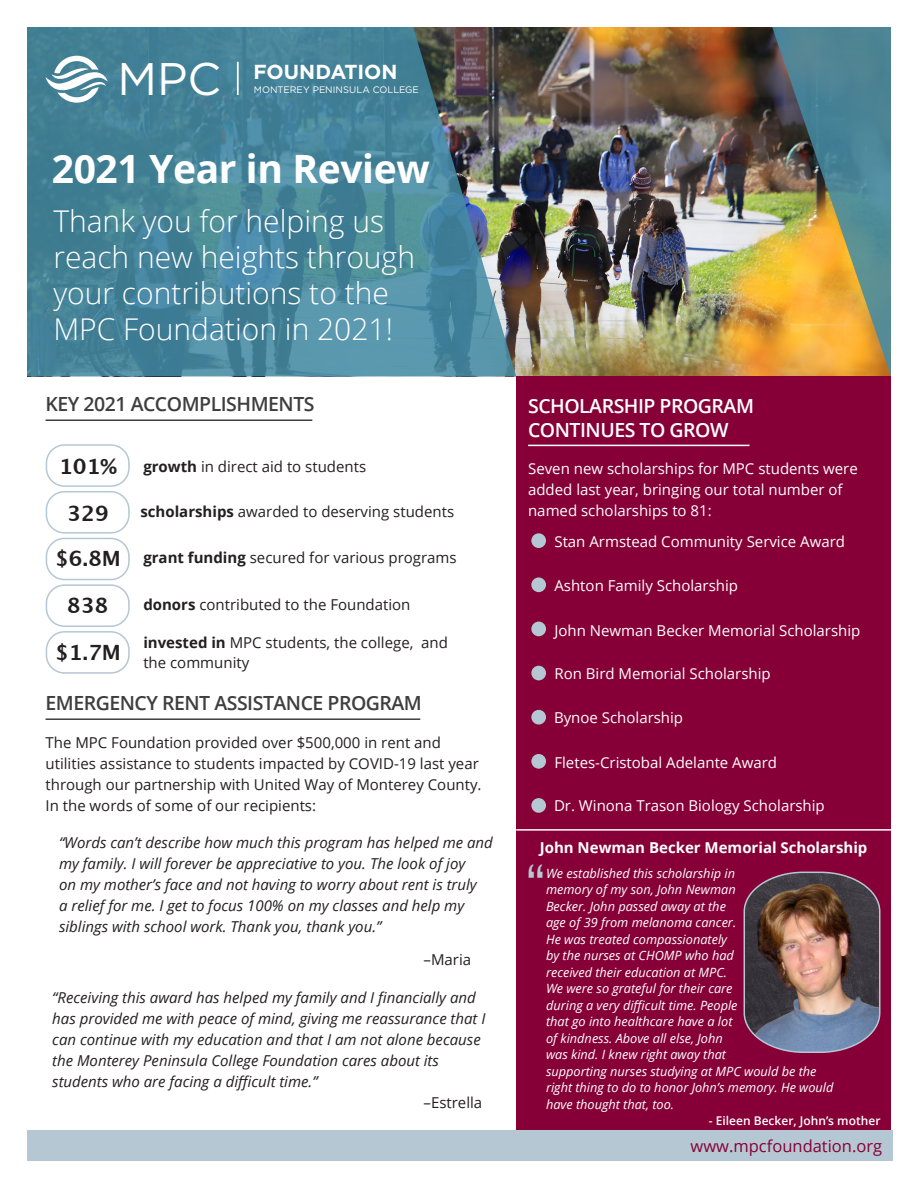
<style>
.page{position:relative;width:918px;height:1188px;background:#fff}
.page>*{position:absolute;margin:0;border:0;box-sizing:border-box;transform-origin:0 0}
.t1{font:48px "Lucida Grande";color:#b6c6d3}
.t2{font:45.6px "Gotham";color:#fff}
.t3{font:700 39px "Open Sans";letter-spacing:-.01em;color:#fff}
.t4{font:300 30px/36px "Open Sans";color:#fff}
.t5{font:700 21px "Lucida Grande";color:#231f20}
.t6{font:700 20.25px "Gotham";color:#fff}
.t7{font:600 19.5px "Open Sans";letter-spacing:-.025em;color:#3e3e3f}
.t8{font:600 19.5px "Open Sans";letter-spacing:-.025em;color:#fff}
.t9{font:16.5px "Open Sans";color:#860037}
.t10{font:italic 15px/21px "Open Sans";color:#231f20}
.t11{font:15px/21px "Open Sans";color:#231f20}
.t12{font:15px/21px "Open Sans";color:#fff}
.t13{font:700 15px "Open Sans";color:#fff}
.t14{font:italic 12.75px/16.5px "Open Sans";color:#fff}
.t15{font:600 12px "Open Sans";color:#fff}
.t16{font:9.45px "Gotham";letter-spacing:.005em;color:#fff}
.s1{font-weight:700}
</style>
<div class="page">
<img style="left:516px;top:27px;width:256px;height:349px">
<svg style="left:27px;top:27px;width:489px;height:349px;background:#4a8294"></svg>
<img style="left:772px;top:27px;width:119px;height:349px">
<svg style="left:46px;top:56px;width:62px;height:47px"></svg>
<hr style="left:237px;top:62px;width:2px;height:33px;background:#fff">
<hr style="left:46px;top:419px;width:266px;height:2px;background:#3e3e3f">
<div style="left:46px;top:491px;width:84px;height:43px;border:2px solid #b5c7d3;border-radius:18px"></div>
<div style="left:46px;top:538px;width:84px;height:42px;border:2px solid #b5c7d3;border-radius:18px"></div>
<div style="left:46px;top:584px;width:84px;height:43px;border:2px solid #b5c7d3;border-radius:18px"></div>
<div style="left:46px;top:631px;width:84px;height:43px;border:2px solid #b5c7d3;border-radius:18px"></div>
<div style="left:46px;top:444px;width:84px;height:43px;border:2px solid #b5c7d3;border-radius:18px"></div>
<hr style="left:46px;top:718px;width:374px;height:2px;background:#3e3e3f">
<div style="left:516px;top:376px;width:375px;height:758px;background:#860037"></div>
<hr style="left:528px;top:445px;width:222px;height:1px;background:#fff">
<div style="left:531px;top:533px;width:15px;height:15px;background:#b5c7d3;border-radius:50%"></div>
<div style="left:531px;top:798px;width:15px;height:15px;background:#b5c7d3;border-radius:50%"></div>
<div style="left:531px;top:577px;width:15px;height:15px;background:#b5c7d3;border-radius:50%"></div>
<div style="left:531px;top:666px;width:15px;height:14px;background:#b5c7d3;border-radius:50%"></div>
<div style="left:531px;top:622px;width:15px;height:14px;background:#b5c7d3;border-radius:50%"></div>
<div style="left:531px;top:710px;width:15px;height:15px;background:#b5c7d3;border-radius:50%"></div>
<div style="left:531px;top:754px;width:15px;height:15px;background:#b5c7d3;border-radius:50%"></div>
<hr style="left:516px;top:829px;width:392px;height:2px;background:#fff">
<div style="left:27px;top:1131px;width:865px;height:30px;background:#b5c7d3"></div>
<img style="left:743px;top:871px;width:138px;height:182px">
<p class="t2" style="left:117px;top:50px;width:106px">MPC</p>
<p class="t6" style="left:254px;top:58px;width:146px">FOUNDATION</p>
<p class="t16" style="left:254px;top:83px;width:167px">MONTEREY PENINSULA COLLEGE</p>
<p class="t3" style="left:52px;top:141px;width:379px">2021 Year in Review</p>
<p class="t4" style="left:53px;top:202px;width:332px">Thank you for helping us</p>
<p class="t4" style="left:53px;top:238px;width:363px">reach new heights through your contributions to the</p>
<p class="t4" style="left:53px;top:310px;width:341px">MPC Foundation in 2021!</p>
<p class="t7" style="left:46px;top:391px;width:271px">KEY 2021 ACCOMPLISHMENTS</p>
<p class="t5" style="left:59px;top:450px;width:60px">101%</p>
<p class="t5" style="left:67px;top:497px;width:43px">329</p>
<p class="t5" style="left:55px;top:541px;width:67px">$6.8M</p>
<p class="t5" style="left:67px;top:588px;width:43px">838</p>
<p class="t11" style="left:143px;top:455px;width:224px"><span class="s1">growth</span> in direct aid to students</p>
<p class="t11" style="left:140px;top:501px;width:315px"><span class="s1">scholarships</span> awarded to deserving students</p>
<p class="t11" style="left:143px;top:547px;width:315px"><span class="s1">grant funding</span> secured for various programs</p>
<p class="t11" style="left:143px;top:594px;width:269px"><span class="s1">donors</span> contributed to the Foundation</p>
<p class="t11" style="left:143px;top:632px;width:306px"><span class="s1">invested in</span> MPC students, the college, and</p>
<p class="t11" style="left:143px;top:651px;width:107px">the community</p>
<p class="t7" style="left:46px;top:690px;width:378px">EMERGENCY RENT ASSISTANCE PROGRAM</p>
<p class="t11" style="left:46px;top:731px;width:438px">The MPC Foundation provided over $500,000 in rent and utilities assistance to students impacted by COVID-19 last year through our partnership with United Way of Monterey County.</p>
<p class="t11" style="left:46px;top:794px;width:272px">In the words of some of our recipients:</p>
<p class="t10" style="left:59px;top:832px;width:435px">“Words can’t describe how much this program has helped me and my family. I will forever be appreciative to you. The look of joy<br>on my mother’s face and not having to worry about rent is truly<br>a relief for me. I get to focus 100% on my classes and help my siblings with school work. Thank you, thank you.”</p>
<p class="t11" style="left:424px;top:949px;width:49px">–Maria</p>
<p class="t10" style="left:52px;top:986px;width:435px">“Receiving this award has helped my family and I financially and has provided me with peace of mind, giving me reassurance that I can continue with my education and that I am not alone because the Monterey Peninsula College Foundation cares about its students who are facing a difficult time.”</p>
<p class="t11" style="left:424px;top:1091px;width:60px">–Estrella</p>
<p class="t5" style="left:55px;top:636px;width:67px">$1.7M</p>
<p class="t8" style="left:528px;top:392px;width:227px">SCHOLARSHIP PROGRAM</p>
<p class="t8" style="left:528px;top:416px;width:202px">CONTINUES TO GROW</p>
<p class="t12" style="left:528px;top:458px;width:331px">Seven new scholarships for MPC students were added last year, bringing our total number of named scholarships to 81:</p>
<p class="t12" style="left:554px;top:531px;width:292px">Stan Armstead Community Service Award</p>
<p class="t12" style="left:554px;top:574px;width:185px">Ashton Family Scholarship</p>
<p class="t12" style="left:554px;top:620px;width:307px">John Newman Becker Memorial Scholarship</p>
<p class="t12" style="left:554px;top:662px;width:218px">Ron Bird Memorial Scholarship</p>
<p class="t12" style="left:554px;top:707px;width:131px">Bynoe Scholarship</p>
<p class="t12" style="left:554px;top:751px;width:224px">Fletes-Cristobal Adelante Award</p>
<p class="t12" style="left:554px;top:795px;width:272px">Dr. Winona Trason Biology Scholarship</p>
<p class="t13" style="left:540px;top:837px;width:329px">John Newman Becker Memorial Scholarship</p>
<p class="t1" style="left:526px;top:857px;width:21px">“</p>
<p class="t14" style="left:546px;top:864px;width:272px">We established this scholarship in<br>memory of my son, John Newman<br>Becker. John passed away at the<br>age of 39 from melanoma cancer.<br>He was treated compassionately<br>by the nurses at CHOMP who had<br>received their education at MPC.<br>We were so grateful for their care<br>during a very difficult time. People<br>that go into healthcare have a lot<br>of kindness. Above all else, John<br>was kind. I knew right away that<br>supporting nurses studying at MPC would be the</p>
<p class="t14" style="left:546px;top:1079px;width:289px">right thing to do to honor John’s memory. He would</p>
<p class="t14" style="left:546px;top:1095px;width:130px">have thought that, too.</p>
<p class="t15" style="left:709px;top:1113px;width:173px">- Eileen Becker, John’s mother</p>
<p class="t9" style="left:691px;top:1134px;width:193px">www.mpcfoundation.org</p>
</div>
